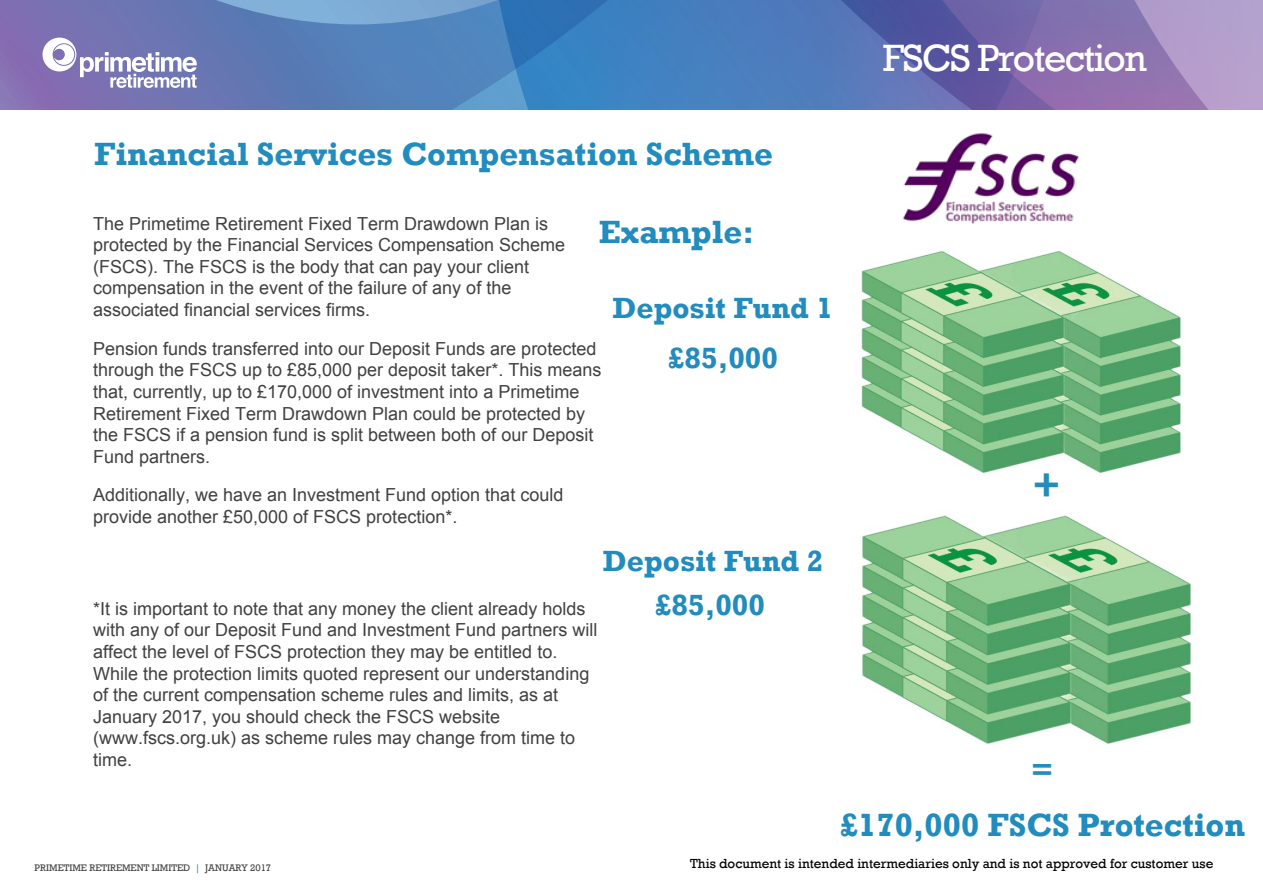
<style>
.page{position:relative;width:1263px;height:893px;background:#fff}
.page>*{position:absolute;margin:0;border:0;box-sizing:border-box;transform-origin:0 0}
.t1{font:700 42px "Rockwell";color:#218cbd}
._00_INTRO_SECONDARY{font:39px "Rockwell";letter-spacing:-.04em;color:#fff}
.t2{font:700 33px/55.5px "Rockwell";color:#218cbd;text-align:center}
.t3{font:700 30px/50.1px "Rockwell";color:#218cbd;text-align:center}
.t4{font:18px/21.6px "Arial";color:#414042}
.t5{font:13.5px "Rockwell";color:#000}
.t6{font:9.75px "Rockwell";color:#3e3e3f}
.s1{color:#238cbd}
</style>
<div class="page">
<svg style="left:1082px;top:0;width:181px;height:109px;background:#a189be"></svg>
<svg style="left:0;top:0;width:1066px;height:109px;background:#5979b7"></svg>
<svg style="left:43px;top:38px;width:154px;height:50px"></svg>
<img style="left:861px;top:250px;width:320px;height:223px">
<img style="left:862px;top:515px;width:330px;height:229px">
<img style="left:902px;top:133px;width:177px;height:91px">
<p class="_00_INTRO_SECONDARY" style="left:883px;top:35px;width:265px">FSCS Protection</p>
<h3 class="t2" style="left:94px;top:126px;width:680px">Financial Services Compensation Scheme</h3>
<p class="t4" style="left:93px;top:212px;width:474px">The Primetime Retirement Fixed Term Drawdown Plan is protected by the Financial Services Compensation Scheme (FSCS). The FSCS is the body that can pay your client compensation in the event of the failure of any of the associated financial services firms.</p>
<p class="t4" style="left:93px;top:337px;width:510px">Pension funds transferred into our Deposit Funds are protected through the FSCS up to £85,000 per deposit taker*. This means that, currently, up to £170,000 of investment into a Primetime Retirement Fixed Term Drawdown Plan could be protected by the FSCS if a pension fund is split between both of our Deposit Fund partners.</p>
<p class="t4" style="left:93px;top:484px;width:472px">Additionally, we have an Investment Fund option that could provide another £50,000 of FSCS protection*.</p>
<h3 class="t2" style="left:599px;top:204px;width:157px">Example:</h3>
<h3 class="t3" style="left:612px;top:283px;width:222px">Deposit Fund 1 £85,000</h3>
<h3 class="t3" style="left:603px;top:536px;width:222px">Deposit Fund 2</h3>
<p class="t4" style="left:93px;top:597px;width:506px">*It is important to note that any money the client already holds with any of our Deposit Fund and Investment Fund partners will affect the level of FSCS protection they may be entitled to.<br>While the protection limits quoted represent our understanding of the current compensation scheme rules and limits, as at January 2017, you should check the FSCS website (www.fscs.org.uk) as scheme rules may change from time to time.</p>
<h3 class="t3" style="left:654px;top:580px;width:112px">£85,000</h3>
<h1 class="t1" style="left:1032px;top:459px;width:30px">+</h1>
<h3 class="t2" style="left:839px;top:741px;width:407px">=<br>£170,000 FSCS Protection</h3>
<p class="t6" style="left:35px;top:862px;width:238px">PRIMETIME RETIREMENT LIMITED <span class="s1">|</span> JANUARY 2017</p>
<p class="t5" style="left:690px;top:856px;width:525px">This document is intended intermediaries only and is not approved for customer use</p>
</div>
